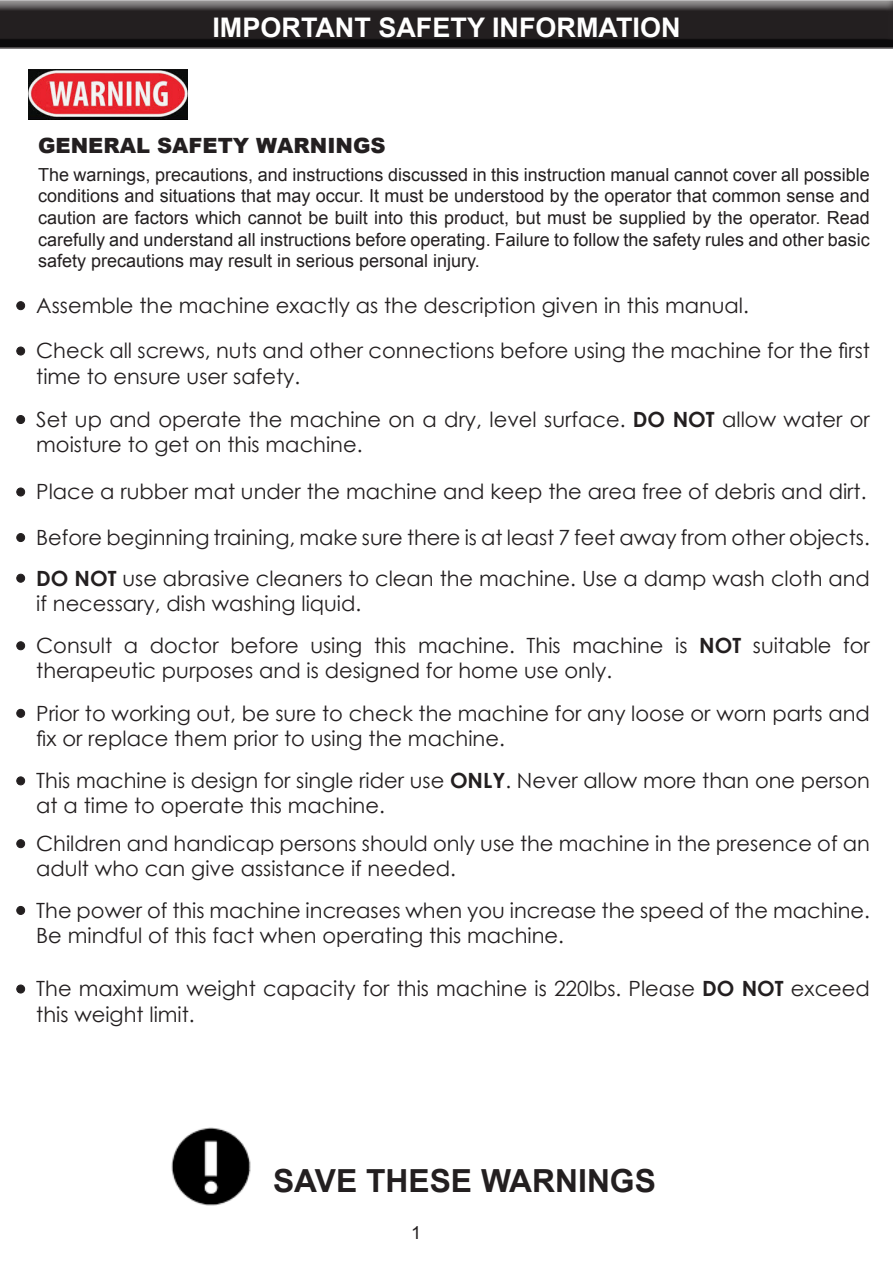
<style>
.page{position:relative;width:893px;height:1263px;background:#fff}
.page>*{position:absolute;margin:0;border:0;box-sizing:border-box;transform-origin:0 0}
.t1{font:700 31.8px "Arial";color:#231f20}
.t2{font:700 27px "Arial";color:#fff}
.t3{font:21px/25.2px "Century Gothic";color:#231f20}
.t4{font:900 21px "Arial";color:#231f20}
.t5{font:18px/21.6px "Arial";color:#231f20;text-align:justify}
.s1{font-weight:700}
</style>
<div class="page">
<img style="left:171px;top:1127px;width:80px;height:79px">
<div style="left:0;top:0;width:893px;height:38px;background:#fff;opacity:.75"></div>
<div style="left:0;top:9px;width:893px;height:41px;background:#231f20;opacity:.75"></div>
<img style="left:28px;top:69px;width:159px;height:50px">
<div style="left:17px;top:302px;width:8px;height:8px;background:#231f20;border-radius:50%"></div>
<div style="left:16px;top:301px;width:9px;height:9px;border:1px solid #231f20;border-radius:50%"></div>
<div style="left:17px;top:347px;width:8px;height:8px;background:#231f20;border-radius:50%"></div>
<div style="left:16px;top:347px;width:9px;height:8px;border:1px solid #231f20;border-radius:50%"></div>
<div style="left:17px;top:415px;width:8px;height:8px;background:#231f20;border-radius:50%"></div>
<div style="left:16px;top:415px;width:9px;height:9px;border:1px solid #231f20;border-radius:50%"></div>
<div style="left:17px;top:488px;width:8px;height:8px;background:#231f20;border-radius:50%"></div>
<div style="left:16px;top:488px;width:9px;height:8px;border:1px solid #231f20;border-radius:50%"></div>
<div style="left:17px;top:533px;width:8px;height:9px;background:#231f20;border-radius:50%"></div>
<div style="left:16px;top:533px;width:9px;height:9px;border:1px solid #231f20;border-radius:50%"></div>
<div style="left:17px;top:574px;width:8px;height:8px;background:#231f20;border-radius:50%"></div>
<div style="left:16px;top:574px;width:9px;height:9px;border:1px solid #231f20;border-radius:50%"></div>
<div style="left:17px;top:642px;width:8px;height:8px;background:#231f20;border-radius:50%"></div>
<div style="left:16px;top:641px;width:9px;height:9px;border:1px solid #231f20;border-radius:50%"></div>
<div style="left:17px;top:709px;width:8px;height:8px;background:#231f20;border-radius:50%"></div>
<div style="left:16px;top:709px;width:9px;height:9px;border:1px solid #231f20;border-radius:50%"></div>
<div style="left:17px;top:777px;width:8px;height:8px;background:#231f20;border-radius:50%"></div>
<div style="left:16px;top:776px;width:9px;height:9px;border:1px solid #231f20;border-radius:50%"></div>
<div style="left:17px;top:840px;width:8px;height:8px;background:#231f20;border-radius:50%"></div>
<div style="left:16px;top:839px;width:9px;height:9px;border:1px solid #231f20;border-radius:50%"></div>
<div style="left:17px;top:906px;width:8px;height:8px;background:#231f20;border-radius:50%"></div>
<div style="left:16px;top:906px;width:9px;height:9px;border:1px solid #231f20;border-radius:50%"></div>
<div style="left:17px;top:985px;width:8px;height:8px;background:#231f20;border-radius:50%"></div>
<div style="left:16px;top:985px;width:9px;height:8px;border:1px solid #231f20;border-radius:50%"></div>
<p class="t2" style="left:212px;top:9px;width:469px">IMPORTANT SAFETY INFORMATION</p>
<p class="t4" style="left:38px;top:130px;width:349px">GENERAL SAFETY WARNINGS</p>
<p class="t5" style="left:38px;top:164px;width:833px">The warnings, precautions, and instructions discussed in this instruction manual cannot cover all possible conditions and situations that may occur. It must be understood by the operator that common sense and caution are factors which cannot be built into this product, but must be supplied by the operator. Read carefully and understand all instructions before operating. Failure to follow the safety rules and other basic safety precautions may result in serious personal injury.</p>
<p class="t3" style="left:36px;top:293px;width:714px">Assemble the machine exactly as the description given in this manual.</p>
<p class="t3" style="left:36px;top:338px;width:835px">Check all screws, nuts and other connections before using the machine for the first time to ensure user safety.</p>
<p class="t3" style="left:36px;top:406px;width:835px">Set up and operate the machine on a dry, level surface. <span class="s1">DO NOT</span> allow water or moisture to get on this machine.</p>
<p class="t3" style="left:36px;top:479px;width:832px">Place a rubber mat under the machine and keep the area free of debris and dirt.</p>
<p class="t3" style="left:36px;top:524px;width:835px">Before beginning training, make sure there is at least 7 feet away from other objects.</p>
<p class="t3" style="left:36px;top:565px;width:835px"><span class="s1">DO NOT</span> use abrasive cleaners to clean the machine. Use a damp wash cloth and if necessary, dish washing liquid.</p>
<p class="t3" style="left:36px;top:633px;width:835px">Consult a doctor before using this machine. This machine is <span class="s1">NOT</span> suitable for therapeutic purposes and is designed for home use only.</p>
<p class="t3" style="left:36px;top:700px;width:835px">Prior to working out, be sure to check the machine for any loose or worn parts and fix or replace them prior to using the machine.</p>
<p class="t3" style="left:36px;top:768px;width:835px">This machine is design for single rider use <span class="s1">ONLY</span>. Never allow more than one person at a time to operate this machine.</p>
<p class="t3" style="left:36px;top:830px;width:835px">Children and handicap persons should only use the machine in the presence of an adult who can give assistance if needed.</p>
<p class="t3" style="left:36px;top:897px;width:835px">The power of this machine increases when you increase the speed of the machine.<br>Be mindful of this fact when operating this machine.</p>
<p class="t3" style="left:36px;top:976px;width:835px">The maximum weight capacity for this machine is 220lbs. Please <span class="s1">DO NOT</span> exceed this weight limit.</p>
<p class="t1" style="left:273px;top:1160px;width:384px">SAVE THESE WARNINGS</p>
<p class="t5" style="left:411px;top:1222px;width:12px">1</p>
</div>
